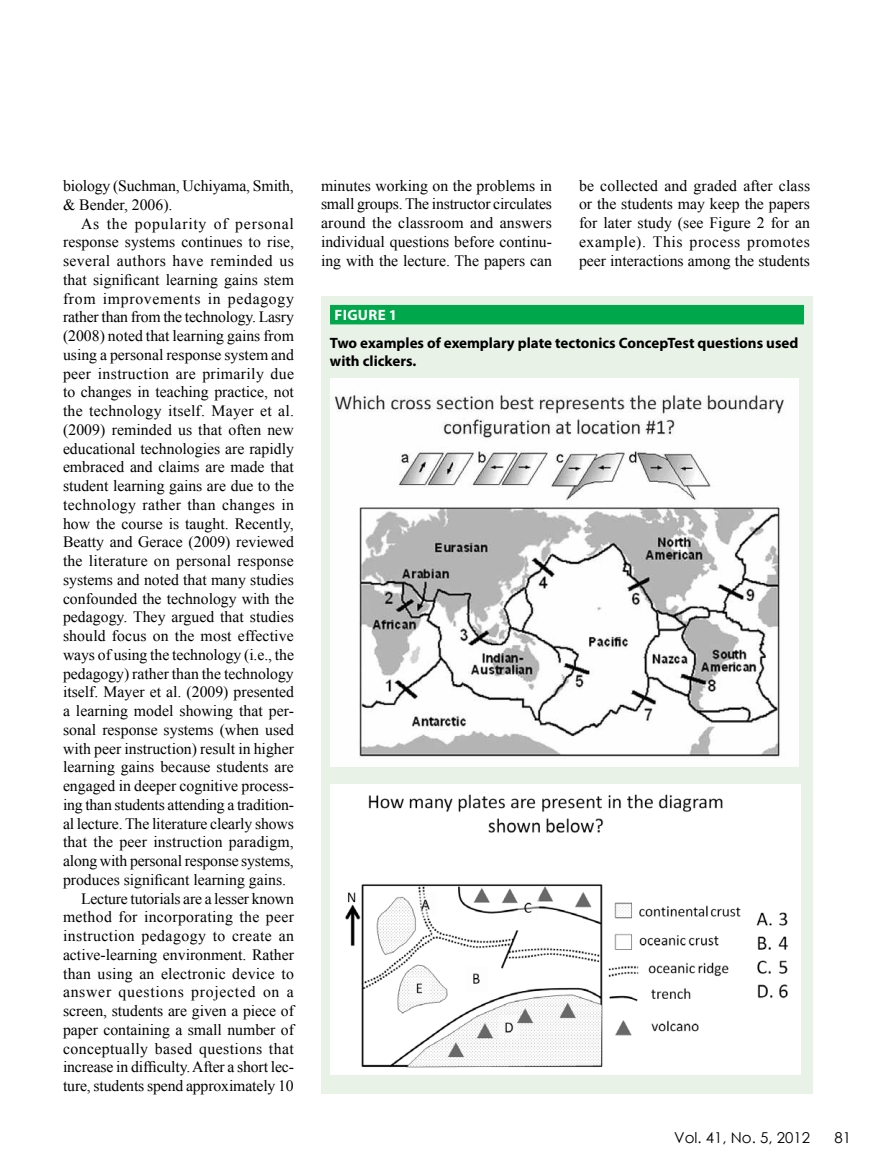
<style>
.page{position:relative;width:891px;height:1175px;background:#fff}
.page>*{position:absolute;margin:0;border:0;box-sizing:border-box;transform-origin:0 0}
.t1{font:15.75px/18.8px "Times New Roman";color:#000;text-align:justify}
.t2{font:15.75px "Times New Roman";letter-spacing:.025em;color:#000}
.t3{font:15.75px "Times New Roman";letter-spacing:.02em;color:#000}
.t4{font:15.75px "Times New Roman";letter-spacing:.045em;color:#000}
.t5{font:15.75px "Times New Roman";letter-spacing:.03em;color:#000}
.t6{font:15.75px "Times New Roman";letter-spacing:.05em;color:#000}
.t7{font:700 15px/18px "Myriad Pro";color:#000}
.t8{font:15px "Century Gothic";color:#000}
.t9{font:700 15px "Myriad Pro";letter-spacing:.02em;color:#fff}
</style>
<div class="page">
<div style="left:321px;top:297px;width:492px;height:797px;background:#e8f2e6"></div>
<div style="left:330px;top:305px;width:474px;height:19px;background:#00a84b"></div>
<img style="left:330px;top:379px;width:469px;height:388px">
<img style="left:330px;top:784px;width:471px;height:290px">
<p class="t1" style="left:63px;top:176px;width:232px">biology (Suchman, Uchiyama, Smith, &amp; Bender, 2006).</p>
<p class="t6" style="left:81px;top:213px;width:215px">As the popularity of personal</p>
<p class="t1" style="left:63px;top:232px;width:233px">response systems continues to rise,</p>
<p class="t2" style="left:63px;top:250px;width:233px">several authors have reminded us</p>
<p class="t1" style="left:63px;top:270px;width:232px">that significant learning gains stem</p>
<p class="t4" style="left:63px;top:288px;width:232px">from improvements in pedagogy</p>
<p class="t1" style="left:63px;top:307px;width:232px">rather than from the technology. Lasry</p>
<p class="t1" style="left:63px;top:326px;width:232px">(2008) noted that learning gains from</p>
<p class="t1" style="left:63px;top:345px;width:232px">using a personal response system and</p>
<p class="t2" style="left:63px;top:362px;width:233px">peer instruction are primarily due</p>
<p class="t1" style="left:63px;top:382px;width:232px">to changes in teaching practice, not</p>
<p class="t1" style="left:63px;top:401px;width:233px">the technology itself. Mayer et al.</p>
<p class="t1" style="left:63px;top:420px;width:232px">(2009) reminded us that often new</p>
<p class="t1" style="left:63px;top:438px;width:232px">educational technologies are rapidly</p>
<p class="t1" style="left:63px;top:457px;width:233px">embraced and claims are made that</p>
<p class="t1" style="left:63px;top:476px;width:233px">student learning gains are due to the</p>
<p class="t3" style="left:63px;top:494px;width:233px">technology rather than changes in</p>
<p class="t1" style="left:63px;top:513px;width:232px">how the course is taught. Recently,</p>
<p class="t1" style="left:63px;top:532px;width:233px">Beatty and Gerace (2009) reviewed</p>
<p class="t1" style="left:63px;top:551px;width:232px">the literature on personal response</p>
<p class="t1" style="left:63px;top:570px;width:233px">systems and noted that many studies</p>
<p class="t1" style="left:63px;top:588px;width:233px">confounded the technology with the</p>
<p class="t1" style="left:63px;top:607px;width:232px">pedagogy. They argued that studies</p>
<p class="t1" style="left:63px;top:626px;width:232px">should focus on the most effective</p>
<p class="t1" style="left:63px;top:645px;width:233px">ways of using the technology (i.e., the</p>
<p class="t1" style="left:63px;top:663px;width:232px">pedagogy) rather than the technology</p>
<p class="t1" style="left:63px;top:682px;width:233px">itself. Mayer et al. (2009) presented</p>
<p class="t1" style="left:63px;top:701px;width:233px">a learning model showing that per-</p>
<p class="t1" style="left:63px;top:720px;width:233px">sonal response systems (when used</p>
<p class="t1" style="left:63px;top:738px;width:233px">with peer instruction) result in higher</p>
<p class="t1" style="left:63px;top:757px;width:232px">learning gains because students are</p>
<p class="t1" style="left:63px;top:776px;width:232px">engaged in deeper cognitive process-</p>
<p class="t1" style="left:63px;top:795px;width:233px">ing than students attending a tradition-</p>
<p class="t1" style="left:63px;top:813px;width:232px">al lecture. The literature clearly shows</p>
<p class="t1" style="left:63px;top:832px;width:232px">that the peer instruction paradigm,</p>
<p class="t1" style="left:63px;top:851px;width:232px">along with personal response systems,</p>
<p class="t1" style="left:63px;top:870px;width:225px">produces significant learning gains.</p>
<p class="t1" style="left:81px;top:888px;width:214px">Lecture tutorials are a lesser known</p>
<p class="t3" style="left:63px;top:906px;width:233px">method for incorporating the peer</p>
<p class="t5" style="left:63px;top:925px;width:233px">instruction pedagogy to create an</p>
<p class="t1" style="left:63px;top:944px;width:233px">active-learning environment. Rather</p>
<p class="t3" style="left:63px;top:962px;width:232px">than using an electronic device to</p>
<p class="t4" style="left:63px;top:981px;width:232px">answer questions projected on a</p>
<p class="t1" style="left:63px;top:1001px;width:232px">screen, students are given a piece of</p>
<p class="t1" style="left:63px;top:1019px;width:233px">paper containing a small number of</p>
<p class="t2" style="left:63px;top:1037px;width:232px">conceptually based questions that</p>
<p class="t1" style="left:63px;top:1057px;width:232px">increase in difficulty. After a short lec-</p>
<p class="t1" style="left:63px;top:1076px;width:232px">ture, students spend approximately 10</p>
<p class="t1" style="left:321px;top:176px;width:233px">minutes working on the problems in small groups. The instructor circulates around the classroom and answers individual questions before continu&shy;ing with the lecture. The papers can</p>
<p class="t1" style="left:579px;top:176px;width:233px">be collected and graded after class or the students may keep the papers for later study (see Figure 2 for an example). This process promotes peer interactions among the students</p>
<p class="t9" style="left:335px;top:305px;width:64px">Figure 1</p>
<p class="t7" style="left:330px;top:334px;width:470px">Two examples of exemplary plate tectonics ConcepTest questions used with clickers.</p>
<p class="t8" style="left:674px;top:1127px;width:137px">Vol. 41, No. 5, 2012</p>
<p class="t8" style="left:835px;top:1127px;width:18px">81</p>
</div>
